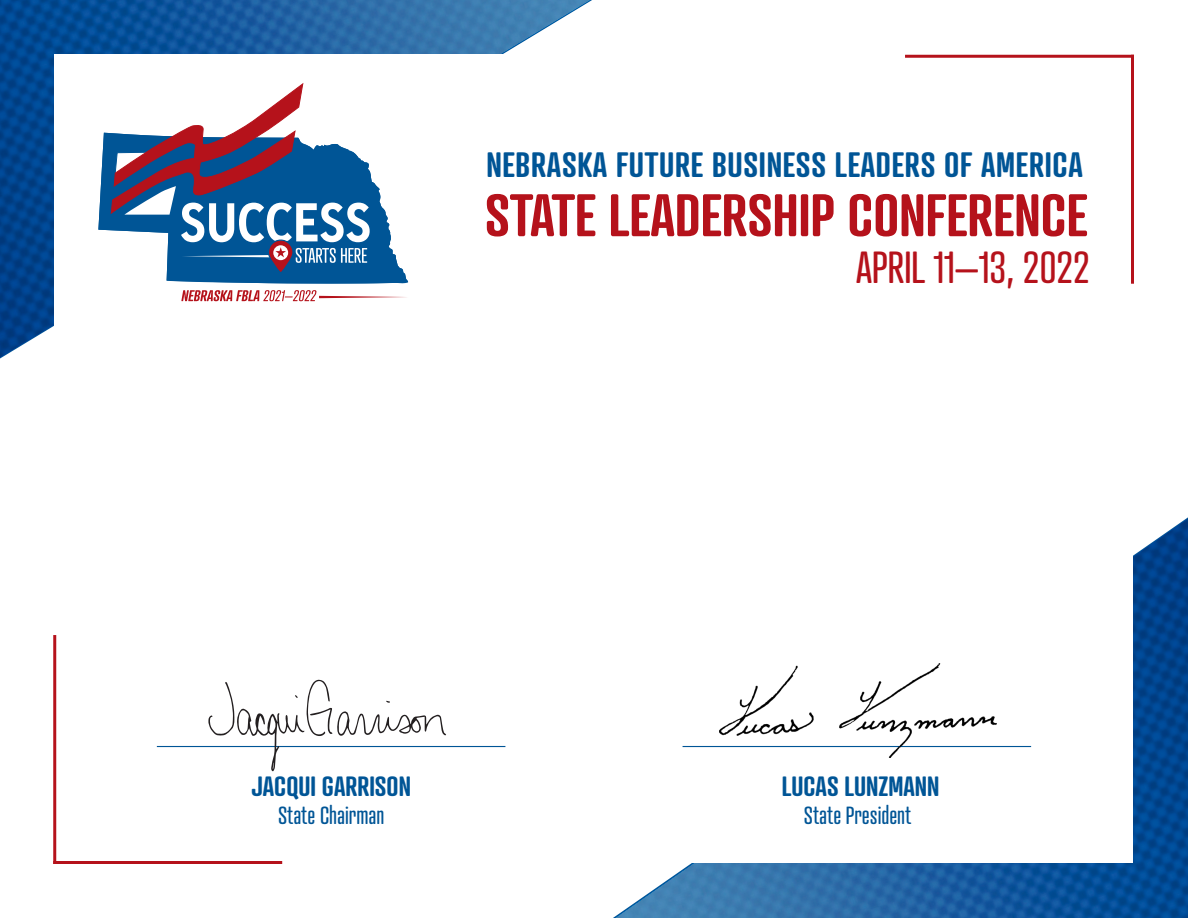
<style>
.page{position:relative;width:1188px;height:918px;background:#fff}
.page>*{position:absolute;margin:0;border:0;box-sizing:border-box;transform-origin:0 0}
.t1{font:600 58.05px "Atrament";color:#b5121b}
.t2{font:43.5px "Atrament";color:#b5121b}
.t3{font:600 34.2px "Atrament";letter-spacing:.02em;color:#005596}
.t4{font:600 27px "Atrament";color:#005596}
.t5{font:24px "Atrament";color:#005596}
</style>
<div class="page">
<svg style="left:613px;top:517px;width:575px;height:401px;background:#2261a1"></svg>
<svg style="left:0;top:0;width:592px;height:359px;background:#2764a2"></svg>
<div style="left:55px;top:55px;width:1078px;height:808px;background:#fff"></div>
<svg style="left:98px;top:133px;width:311px;height:151px"></svg>
<svg style="left:100px;top:134px;width:306px;height:148px"></svg>
<svg style="left:111px;top:84px;width:259px;height:190px"></svg>
<svg style="left:181px;top:290px;width:226px;height:11px"></svg>
<hr style="left:53px;top:635px;width:3px;height:229px;background:#b5121b">
<hr style="left:53px;top:861px;width:229px;height:3px;background:#b5121b">
<hr style="left:1131px;top:55px;width:3px;height:229px;background:#b5121b">
<hr style="left:905px;top:55px;width:229px;height:3px;background:#b5121b">
<hr style="left:157px;top:746px;width:348px;height:1px;background:#005596">
<hr style="left:683px;top:746px;width:348px;height:1px;background:#005596">
<svg style="left:208px;top:680px;width:238px;height:91px"></svg>
<img style="left:719px;top:663px;width:277px;height:95px">
<p class="t3" style="left:486px;top:144px;width:598px">NEBRASKA FUTURE BUSINESS LEADERS OF AMERICA</p>
<p class="t1" style="left:485px;top:179px;width:604px">STATE LEADERSHIP CONFERENCE</p>
<p class="t2" style="left:856px;top:241px;width:235px">APRIL 11–13, 2022</p>
<p class="t4" style="left:251px;top:769px;width:161px">JACQUI GARRISON</p>
<p class="t5" style="left:278px;top:801px;width:108px">State Chairman</p>
<p class="t4" style="left:782px;top:769px;width:159px">LUCAS LUNZMANN</p>
<p class="t5" style="left:804px;top:801px;width:109px">State President</p>
</div>
